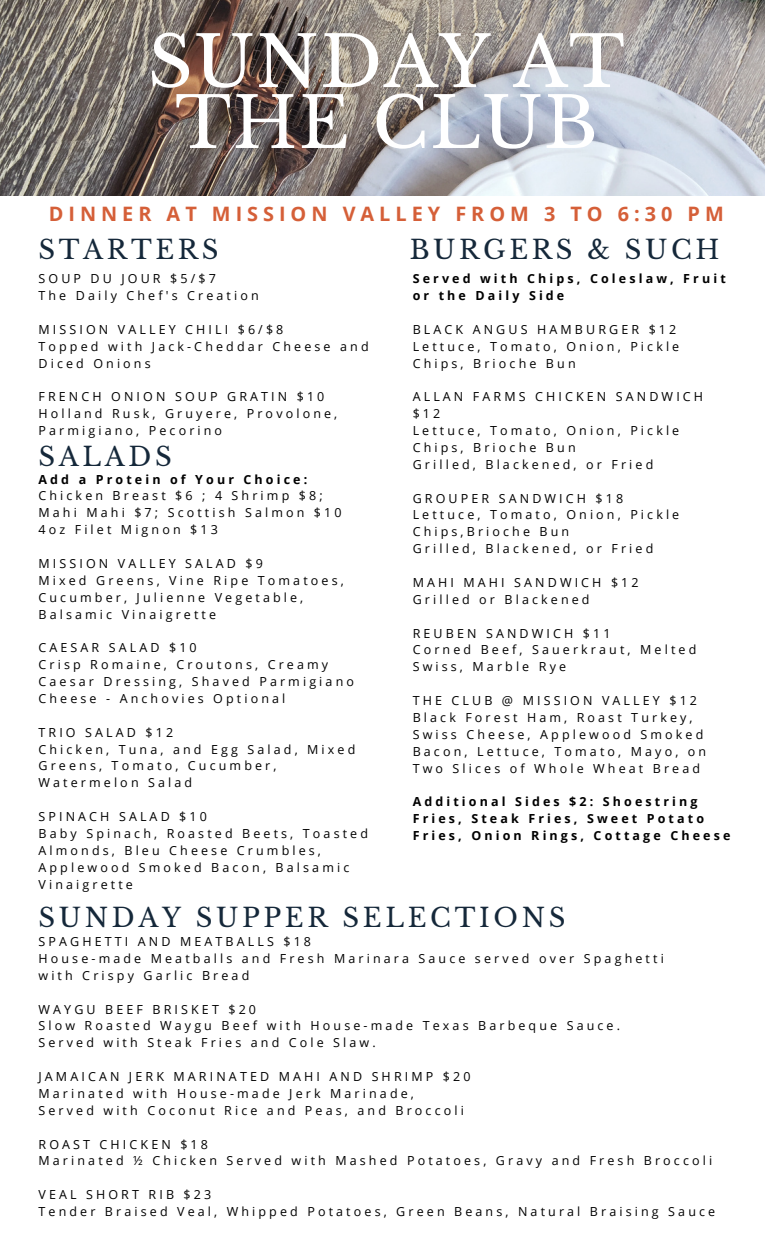
<style>
.page{position:relative;width:765px;height:1260px;background:#fff}
.page>*{position:absolute;margin:0;border:0;box-sizing:border-box;transform-origin:0 0}
.t1{font:70px/61px "Libre Baskerville";letter-spacing:.02em;color:#fff;text-align:center}
.t2{font:26px "Libre Baskerville";letter-spacing:.14em;color:#15283a}
.t3{font:700 19.88px "Open Sans";letter-spacing:.25em;color:#d55f38}
.t4{font:12.5px/16.9px "Open Sans";letter-spacing:.25em;color:#000}
.t5{font:700 12.5px/16.9px "Open Sans";letter-spacing:.25em;color:#000}
</style>
<div class="page">
<img style="left:0;top:0;width:765px;height:196px">
<p class="t1" style="left:148px;top:32px;width:479px">SUNDAY AT<br>THE CLUB</p>
<p class="t3" style="left:49px;top:200px;width:677px">DINNER AT MISSION VALLEY FROM 3 TO 6:30 PM</p>
<p class="t2" style="left:38px;top:234px;width:182px">STARTERS</p>
<p class="t2" style="left:410px;top:234px;width:311px">BURGERS &amp; SUCH</p>
<p class="t4" style="left:38px;top:270px;width:179px">SOUP DU JOUR $5/$7</p>
<p class="t4" style="left:38px;top:287px;width:222px">The Daily Chef's Creation</p>
<p class="t4" style="left:38px;top:321px;width:246px">MISSION VALLEY CHILI $6/$8</p>
<p class="t4" style="left:38px;top:337px;width:332px">Topped with Jack-Cheddar Cheese and</p>
<p class="t4" style="left:38px;top:354px;width:114px">Diced Onions</p>
<p class="t4" style="left:38px;top:388px;width:287px">FRENCH ONION SOUP GRATIN $10</p>
<p class="t4" style="left:38px;top:405px;width:300px">Holland Rusk, Gruyere, Provolone,</p>
<p class="t4" style="left:38px;top:422px;width:185px">Parmigiano, Pecorino</p>
<p class="t5" style="left:38px;top:470px;width:270px">Add a Protein of Your Choice:</p>
<p class="t4" style="left:38px;top:487px;width:286px">Chicken Breast $6 ; 4 Shrimp $8;</p>
<p class="t4" style="left:38px;top:504px;width:305px">Mahi Mahi $7; Scottish Salmon $10</p>
<p class="t4" style="left:38px;top:521px;width:181px">4oz Filet Mignon $13</p>
<p class="t4" style="left:38px;top:555px;width:226px">MISSION VALLEY SALAD $9</p>
<p class="t4" style="left:38px;top:571px;width:307px">Mixed Greens, Vine Ripe Tomatoes,</p>
<p class="t4" style="left:38px;top:588px;width:266px">Cucumber, Julienne Vegetable,</p>
<p class="t4" style="left:38px;top:605px;width:179px">Balsamic Vinaigrette</p>
<p class="t4" style="left:38px;top:639px;width:160px">CAESAR SALAD $10</p>
<p class="t4" style="left:38px;top:656px;width:291px">Crisp Romaine, Croutons, Creamy</p>
<p class="t4" style="left:38px;top:673px;width:317px">Caesar Dressing, Shaved Parmigiano</p>
<p class="t4" style="left:38px;top:690px;width:248px">Cheese - Anchovies Optional</p>
<p class="t4" style="left:38px;top:723px;width:136px">TRIO SALAD $12</p>
<p class="t4" style="left:38px;top:740px;width:318px">Chicken, Tuna, and Egg Salad, Mixed</p>
<p class="t4" style="left:38px;top:757px;width:240px">Greens, Tomato, Cucumber,</p>
<p class="t4" style="left:38px;top:774px;width:155px">Watermelon Salad</p>
<p class="t4" style="left:38px;top:808px;width:170px">SPINACH SALAD $10</p>
<p class="t4" style="left:38px;top:825px;width:331px">Baby Spinach, Roasted Beets, Toasted</p>
<p class="t4" style="left:38px;top:841px;width:284px">Almonds, Bleu Cheese Crumbles,</p>
<p class="t4" style="left:38px;top:858px;width:312px">Applewood Smoked Bacon, Balsamic</p>
<p class="t4" style="left:38px;top:875px;width:96px">Vinaigrette</p>
<p class="t2" style="left:38px;top:441px;width:135px">SALADS</p>
<p class="t5" style="left:413px;top:270px;width:315px">Served with Chips, Coleslaw, Fruit or the Daily Side</p>
<p class="t4" style="left:413px;top:321px;width:265px">BLACK ANGUS HAMBURGER $12</p>
<p class="t4" style="left:413px;top:337px;width:268px">Lettuce, Tomato, Onion, Pickle<br>Chips, Brioche Bun</p>
<p class="t4" style="left:413px;top:388px;width:292px">ALLAN FARMS CHICKEN SANDWICH $12</p>
<p class="t4" style="left:413px;top:422px;width:268px">Lettuce, Tomato, Onion, Pickle<br>Chips, Brioche Bun</p>
<p class="t4" style="left:413px;top:456px;width:242px">Grilled, Blackened, or Fried</p>
<p class="t4" style="left:413px;top:489px;width:212px">GROUPER SANDWICH $18</p>
<p class="t4" style="left:413px;top:506px;width:268px">Lettuce, Tomato, Onion, Pickle<br>Chips,Brioche Bun</p>
<p class="t4" style="left:413px;top:540px;width:242px">Grilled, Blackened, or Fried</p>
<p class="t4" style="left:413px;top:574px;width:228px">MAHI MAHI SANDWICH $12</p>
<p class="t4" style="left:413px;top:591px;width:178px">Grilled or Blackened</p>
<p class="t4" style="left:413px;top:624px;width:199px">REUBEN SANDWICH $11</p>
<p class="t4" style="left:413px;top:641px;width:285px">Corned Beef, Sauerkraut, Melted<br>Swiss, Marble Rye</p>
<p class="t4" style="left:413px;top:692px;width:286px">THE CLUB @ MISSION VALLEY $12</p>
<p class="t4" style="left:413px;top:709px;width:295px">Black Forest Ham, Roast Turkey,<br>Swiss Cheese, Applewood Smoked<br>Bacon, Lettuce, Tomato, Mayo, on<br>Two Slices of Whole Wheat Bread</p>
<p class="t5" style="left:413px;top:793px;width:319px">Additional Sides $2: Shoestring<br>Fries, Steak Fries, Sweet Potato<br>Fries, Onion Rings, Cottage Cheese</p>
<p class="t2" style="left:38px;top:902px;width:528px">SUNDAY SUPPER SELECTIONS</p>
<p class="t4" style="left:38px;top:933px;width:274px">SPAGHETTI AND MEATBALLS $18</p>
<p class="t4" style="left:38px;top:950px;width:627px">House-made Meatballs and Fresh Marinara Sauce served over Spaghetti</p>
<p class="t4" style="left:38px;top:966px;width:212px">with Crispy Garlic Bread</p>
<p class="t4" style="left:38px;top:1000px;width:219px">WAYGU BEEF BRISKET $20</p>
<p class="t4" style="left:38px;top:1017px;width:583px">Slow Roasted Waygu Beef with House-made Texas Barbeque Sauce.</p>
<p class="t4" style="left:38px;top:1034px;width:339px">Served with Steak Fries and Cole Slaw.</p>
<p class="t4" style="left:38px;top:1068px;width:434px">JAMAICAN JERK MARINATED MAHI AND SHRIMP $20</p>
<p class="t4" style="left:38px;top:1085px;width:377px">Marinated with House-made Jerk Marinade,</p>
<p class="t4" style="left:38px;top:1101px;width:427px">Served with Coconut Rice and Peas, and Broccoli</p>
<p class="t4" style="left:38px;top:1135px;width:171px">ROAST CHICKEN $18</p>
<p class="t4" style="left:38px;top:1152px;width:675px">Marinated ½ Chicken Served with Mashed Potatoes, Gravy and Fresh Broccoli</p>
<p class="t4" style="left:38px;top:1186px;width:174px">VEAL SHORT RIB $23</p>
<p class="t4" style="left:38px;top:1203px;width:678px">Tender Braised Veal, Whipped Potatoes, Green Beans, Natural Braising Sauce</p>
</div>
